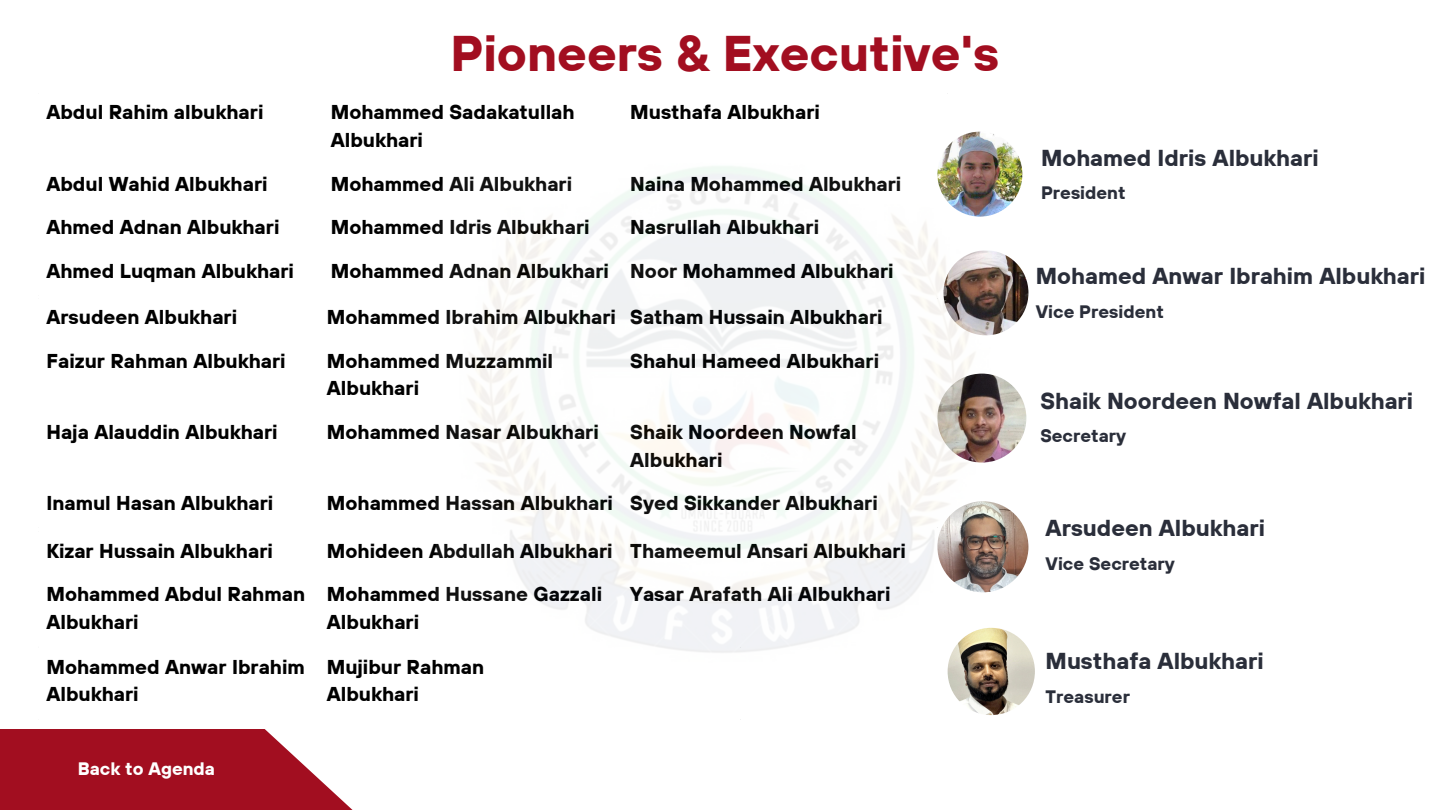
<style>
.page{position:relative;width:1440px;height:810px;background:#fff}
.page>*{position:absolute;margin:0;border:0;box-sizing:border-box;transform-origin:0 0}
.t1{font:700 50px "TT Hoves";color:#a20e20}
.t2{font:700 23px "TT Hoves";color:#2a2e3a}
.t3{font:700 20px/27.8px "TT Hoves";color:#000}
.t4{font:700 18px "TT Hoves";color:#2a2e3a}
.t5{font:700 18px "TT Hoves";color:#fff}
</style>
<div class="page">
<img style="left:937px;top:132px;width:85px;height:85px;border-radius:50%">
<img style="left:943px;top:250px;width:85px;height:85px;border-radius:50%">
<img style="left:937px;top:374px;width:89px;height:89px;border-radius:50%">
<img style="left:948px;top:628px;width:87px;height:87px;border-radius:50%">
<svg style="left:0;top:729px;width:353px;height:81px;background:#ad2c3c"></svg>
<img style="left:937px;top:501px;width:91px;height:91px;border-radius:50%">
<img style="left:436px;top:140px;width:568px;height:530px;border-radius:75px">
<p class="t1" style="left:450px;top:21px;width:551px">Pioneers &amp; Executive's</p>
<h1 class="t3" style="left:46px;top:98px;width:218px">Abdul Rahim albukhari</h1>
<p class="t3" style="left:331px;top:98px;width:245px">Mohammed Sadakatullah<br>Albukhari</p>
<p class="t3" style="left:630px;top:98px;width:191px">Musthafa Albukhari</p>
<p class="t3" style="left:46px;top:170px;width:223px">Abdul Wahid Albukhari</p>
<p class="t3" style="left:331px;top:169px;width:243px">Mohammed Ali Albukhari</p>
<p class="t3" style="left:630px;top:169px;width:273px">Naina Mohammed Albukhari</p>
<p class="t3" style="left:46px;top:213px;width:235px">Ahmed Adnan Albukhari</p>
<p class="t3" style="left:331px;top:213px;width:260px">Mohammed Idris Albukhari</p>
<p class="t3" style="left:630px;top:213px;width:190px">Nasrullah Albukhari</p>
<p class="t3" style="left:46px;top:256px;width:249px">Ahmed Luqman Albukhari</p>
<p class="t3" style="left:331px;top:256px;width:280px">Mohammed Adnan Albukhari</p>
<p class="t3" style="left:630px;top:256px;width:265px">Noor Mohammed Albukhari</p>
<p class="t3" style="left:46px;top:303px;width:192px">Arsudeen Albukhari</p>
<p class="t3" style="left:327px;top:303px;width:291px">Mohammed Ibrahim Albukhari</p>
<p class="t3" style="left:630px;top:303px;width:254px">Satham Hussain Albukhari</p>
<p class="t3" style="left:46px;top:346px;width:241px">Faizur Rahman Albukhari</p>
<p class="t3" style="left:327px;top:346px;width:228px">Mohammed Muzzammil<br>Albukhari</p>
<p class="t3" style="left:630px;top:346px;width:250px">Shahul Hameed Albukhari</p>
<p class="t3" style="left:46px;top:418px;width:233px">Haja Alauddin Albukhari</p>
<p class="t3" style="left:327px;top:418px;width:273px">Mohammed Nasar Albukhari</p>
<p class="t3" style="left:630px;top:418px;width:228px">Shaik Noordeen Nowfal<br>Albukhari</p>
<p class="t3" style="left:46px;top:489px;width:228px">Inamul Hasan Albukhari</p>
<p class="t3" style="left:327px;top:489px;width:288px">Mohammed Hassan Albukhari</p>
<p class="t3" style="left:630px;top:489px;width:249px">Syed Sikkander Albukhari</p>
<p class="t3" style="left:46px;top:536px;width:228px">Kizar Hussain Albukhari</p>
<p class="t3" style="left:327px;top:536px;width:287px">Mohideen Abdullah Albukhari</p>
<p class="t3" style="left:630px;top:536px;width:277px">Thameemul Ansari Albukhari</p>
<p class="t3" style="left:46px;top:580px;width:260px">Mohammed Abdul Rahman<br>Albukhari</p>
<p class="t3" style="left:327px;top:580px;width:277px">Mohammed Hussane Gazzali<br>Albukhari</p>
<p class="t3" style="left:630px;top:580px;width:262px">Yasar Arafath Ali Albukhari</p>
<p class="t3" style="left:46px;top:652px;width:260px">Mohammed Anwar Ibrahim<br>Albukhari</p>
<p class="t3" style="left:327px;top:652px;width:159px">Mujibur Rahman<br>Albukhari</p>
<p class="t5" style="left:78px;top:757px;width:139px">Back to Agenda</p>
<p class="t2" style="left:1041px;top:143px;width:279px">Mohamed Idris Albukhari</p>
<h2 class="t4" style="left:1041px;top:181px;width:86px">President</h2>
<p class="t2" style="left:1036px;top:261px;width:391px">Mohamed Anwar Ibrahim Albukhari</p>
<h2 class="t4" style="left:1036px;top:300px;width:129px">Vice President</h2>
<p class="t2" style="left:1040px;top:386px;width:374px">Shaik Noordeen Nowfal Albukhari</p>
<h2 class="t4" style="left:1040px;top:424px;width:87px">Secretary</h2>
<p class="t2" style="left:1046px;top:513px;width:221px">Arsudeen Albukhari</p>
<h2 class="t4" style="left:1046px;top:552px;width:131px">Vice Secretary</h2>
<p class="t2" style="left:1046px;top:646px;width:220px">Musthafa Albukhari</p>
<h2 class="t4" style="left:1046px;top:685px;width:86px">Treasurer</h2>
</div>
